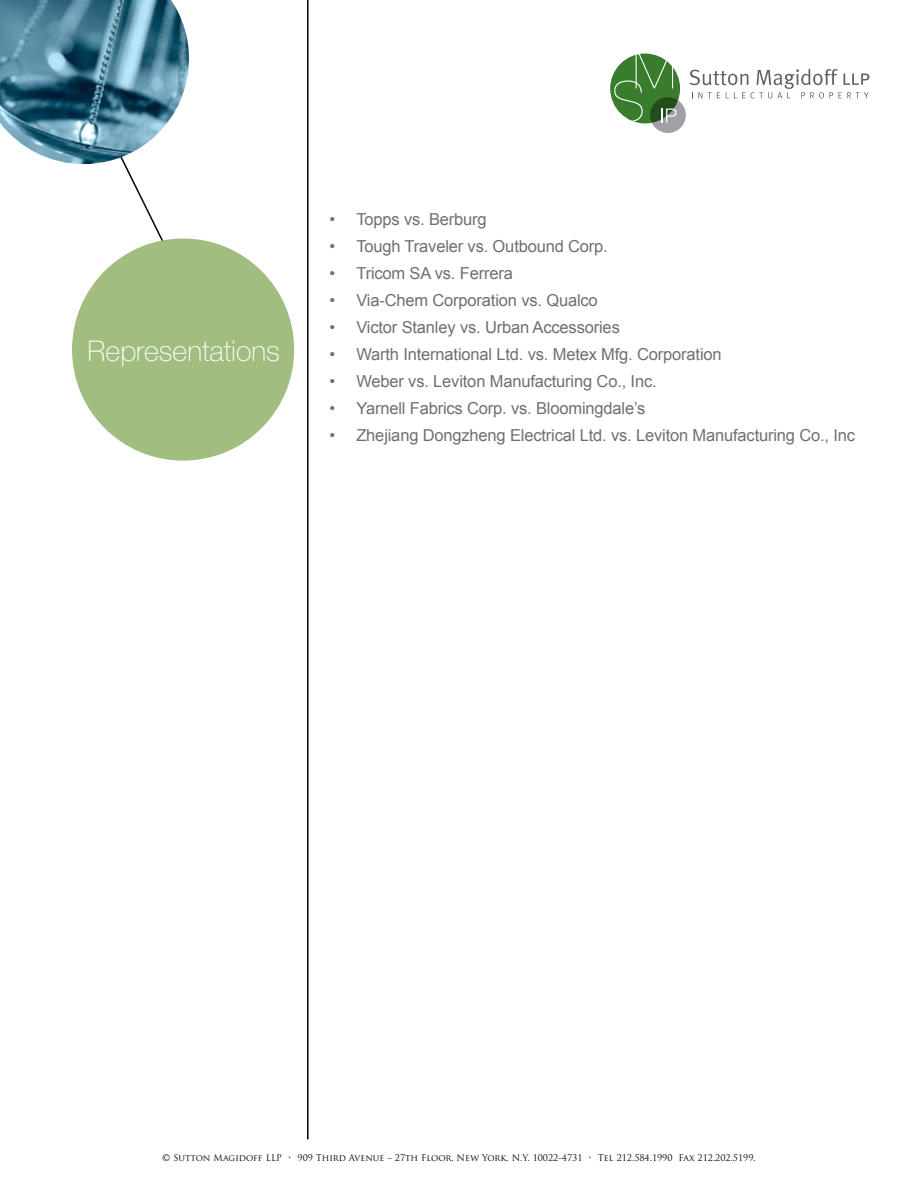
<style>
.page{position:relative;width:918px;height:1188px;background:#fff}
.page>*{position:absolute;margin:0;border:0;box-sizing:border-box;transform-origin:0 0}
.t1{font:100 28.5px "Helvetica Neue";color:#fff}
.t2{font:16.5px "Arial";letter-spacing:-.01em;color:#6d6f71}
.t3{font:9px "Trajan Pro";color:#000}
</style>
<div class="page">
<svg style="left:690px;top:69px;width:179px;height:29px"></svg>
<div style="left:610px;top:54px;width:70px;height:69px;background:#387c2c;border-radius:50%"></div>
<div style="left:650px;top:97px;width:36px;height:36px;background:#9fa1a4;border-radius:50%"></div>
<svg style="left:613px;top:53px;width:64px;height:70px"></svg>
<hr style="left:307px;top:0;width:2px;height:1139px;background:#000">
<svg style="left:72px;top:164px;width:91px;height:174px"></svg>
<div style="left:72px;top:238px;width:222px;height:223px;background:#a1bd80;border-radius:50%"></div>
<img style="left:0;top:0;width:189px;height:164px">
<h1 class="t1" style="left:88px;top:335px;width:194px">Representations</h1>
<p class="t2" style="left:329px;top:208px;width:159px">• Topps vs. Berburg</p>
<p class="t2" style="left:329px;top:235px;width:280px">• Tough Traveler vs. Outbound Corp.</p>
<p class="t2" style="left:329px;top:262px;width:185px">• Tricom SA vs. Ferrera</p>
<p class="t2" style="left:329px;top:289px;width:270px">• Via-Chem Corporation vs. Qualco</p>
<p class="t2" style="left:329px;top:316px;width:292px">• Victor Stanley vs. Urban Accessories</p>
<p class="t2" style="left:329px;top:343px;width:394px">• Warth International Ltd. vs. Metex Mfg. Corporation</p>
<p class="t2" style="left:329px;top:370px;width:329px">• Weber vs. Leviton Manufacturing Co., Inc.</p>
<p class="t2" style="left:329px;top:397px;width:318px">• Yarnell Fabrics Corp. vs. Bloomingdale’s</p>
<p class="t2" style="left:329px;top:424px;width:527px">• Zhejiang Dongzheng Electrical Ltd. vs. Leviton Manufacturing Co., Inc</p>
<p class="t3" style="left:162px;top:1152px;width:595px">© Sutton Magidoff LLP • 909 Third Avenue – 27th Floor, New York, N.Y. 10022-4731 • Tel 212.584.1990 Fax 212.202.5199.</p>
</div>
